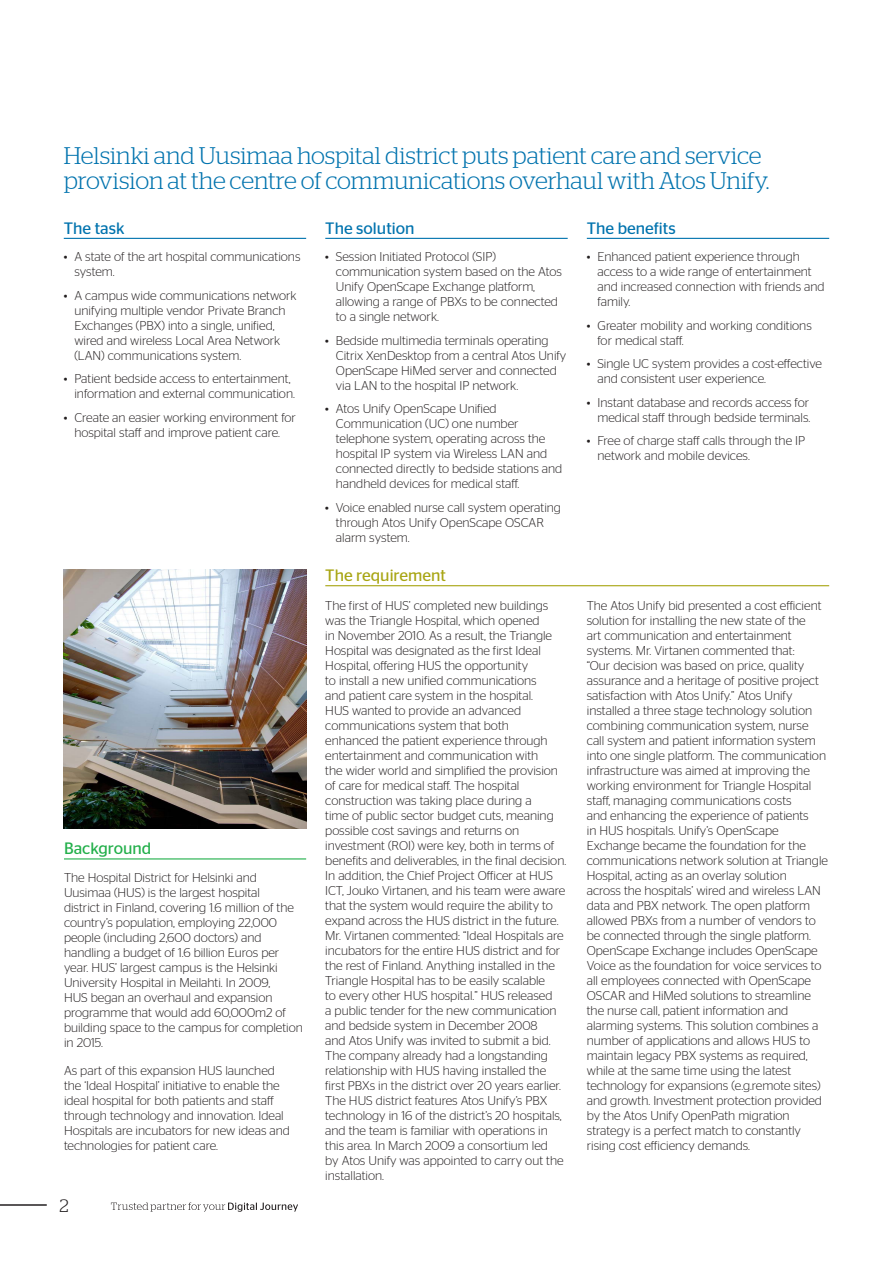
<style>
.page{position:relative;width:893px;height:1263px;background:#fff}
.page>*{position:absolute;margin:0;border:0;box-sizing:border-box;transform-origin:0 0}
.t1{font:300 24px/25.5px "Stag";color:#0073ae}
.Page_numbering{font:300 18px "Stag";color:#231f20}
.Chapter_Title{font:16.5px "Stag Sans";color:#0073ae}
.Chapter_Title-2{font:16.5px "Stag Sans";color:#a8a513}
.Chapter_Title-3{font:16.5px "Stag Sans";color:#22af4a}
.Body_Copy{font:300 12.75px/15px "Stag Sans";color:#231f20}
</style>
<div class="page">
<hr style="left:325px;top:238px;width:243px;height:1px;background:#0073ae">
<hr style="left:64px;top:238px;width:242px;height:1px;background:#0073ae">
<hr style="left:587px;top:238px;width:242px;height:1px;background:#0073ae">
<hr style="left:0;top:1204px;width:47px;height:2px;background:#231f20">
<svg style="left:111px;top:1202px;width:187px;height:10px"></svg>
<hr style="left:325px;top:585px;width:504px;height:1px;background:#a8a513">
<img style="left:64px;top:570px;width:242px;height:259px">
<hr style="left:64px;top:858px;width:242px;height:1px;background:#22af4a">
<p class="t1" style="left:64px;top:142px;width:707px">Helsinki and Uusimaa hospital district puts patient care and service provision at the centre of communications overhaul with Atos Unify.</p>
<p class="Chapter_Title" style="left:64px;top:218px;width:62px">The task</p>
<p class="Body_Copy" style="left:74px;top:249px;width:228px;text-indent:-11px">• A state of the art hospital communications system.</p>
<p class="Body_Copy" style="left:74px;top:288px;width:224px;text-indent:-11px">• A campus wide communications network unifying multiple vendor Private Branch Exchanges (PBX) into a single, unified, wired and wireless Local Area Network (LAN) communications system.</p>
<p class="Body_Copy" style="left:74px;top:371px;width:222px;text-indent:-11px">• Patient bedside access to entertainment, information and external communication.</p>
<p class="Body_Copy" style="left:64px;top:410px;width:234px;text-align:center">• Create an easier working environment for hospital staff and improve patient care.</p>
<p class="Chapter_Title-3" style="left:64px;top:839px;width:89px">Background</p>
<p class="Body_Copy" style="left:64px;top:870px;width:240px">The Hospital District for Helsinki and Uusimaa (HUS) is the largest hospital<br>district in Finland, covering 1.6 million of the country’s population, employing 22,000 people (including 2,600 doctors) and handling a budget of 1.6 billion Euros per year. HUS’ largest campus is the Helsinki University Hospital in Meilahti. In 2009,<br>HUS began an overhaul and expansion programme that would add 60,000m2 of building space to the campus for completion in 2015.</p>
<p class="Body_Copy" style="left:64px;top:1062px;width:227px">As part of this expansion HUS launched the ‘Ideal Hospital’ initiative to enable the ideal hospital for both patients and staff through technology and innovation. Ideal Hospitals are incubators for new ideas and technologies for patient care.</p>
<p class="Page_numbering" style="left:60px;top:1196px;width:11px">2</p>
<p class="Chapter_Title" style="left:325px;top:218px;width:91px">The solution</p>
<p class="Body_Copy" style="left:336px;top:249px;width:227px;text-indent:-11px">• Session Initiated Protocol (SIP) communication system based on the Atos Unify OpenScape Exchange platform, allowing a range of PBXs to be connected to a single network.</p>
<p class="Body_Copy" style="left:336px;top:333px;width:232px;text-indent:-11px">• Bedside multimedia terminals operating Citrix XenDesktop from a central Atos Unify OpenScape HiMed server and connected via LAN to the hospital IP network.</p>
<p class="Body_Copy" style="left:336px;top:401px;width:228px;text-indent:-11px">• Atos Unify OpenScape Unified Communication (UC) one number telephone system, operating across the hospital IP system via Wireless LAN and connected directly to bedside stations and handheld devices for medical staff.</p>
<p class="Body_Copy" style="left:336px;top:500px;width:227px;text-indent:-11px">• Voice enabled nurse call system operating through Atos Unify OpenScape OSCAR alarm system.</p>
<p class="Chapter_Title-2" style="left:325px;top:566px;width:122px">The requirement</p>
<p class="Chapter_Title" style="left:587px;top:218px;width:90px">The benefits</p>
<p class="Body_Copy" style="left:597px;top:249px;width:229px;text-indent:-11px">• Enhanced patient experience through access to a wide range of entertainment and increased connection with friends and family.</p>
<p class="Body_Copy" style="left:597px;top:318px;width:216px;text-indent:-11px">• Greater mobility and working conditions for medical staff.</p>
<p class="Body_Copy" style="left:597px;top:356px;width:226px;text-indent:-11px">• Single UC system provides a cost-effective and consistent user experience.</p>
<p class="Body_Copy" style="left:587px;top:395px;width:225px;text-align:right">• Instant database and records access for medical staff through bedside terminals.</p>
<p class="Body_Copy" style="left:597px;top:433px;width:209px;text-indent:-11px">• Free of charge staff calls through the IP network and mobile devices.</p>
<p class="Body_Copy" style="left:325px;top:598px;width:242px">The first of HUS’ completed new buildings was the Triangle Hospital, which opened<br>in November 2010. As a result, the Triangle Hospital was designated as the first Ideal Hospital, offering HUS the opportunity<br>to install a new unified communications<br>and patient care system in the hospital.<br>HUS wanted to provide an advanced communications system that both<br>enhanced the patient experience through entertainment and communication with<br>the wider world and simplified the provision of care for medical staff. The hospital construction was taking place during a<br>time of public sector budget cuts, meaning possible cost savings and returns on investment (ROI) were key, both in terms of benefits and deliverables, in the final decision.<br>In addition, the Chief Project Officer at HUS ICT, Jouko Virtanen, and his team were aware that the system would require the ability to expand across the HUS district in the future.<br>Mr. Virtanen commented: “Ideal Hospitals are incubators for the entire HUS district and for the rest of Finland. Anything installed in the Triangle Hospital has to be easily scalable<br>to every other HUS hospital.” HUS released<br>a public tender for the new communication and bedside system in December 2008<br>and Atos Unify was invited to submit a bid.<br>The company already had a longstanding relationship with HUS having installed the first PBXs in the district over 20 years earlier.<br>The HUS district features Atos Unify’s PBX technology in 16 of the district’s 20 hospitals, and the team is familiar with operations in this area. In March 2009 a consortium led<br>by Atos Unify was appointed to carry out the installation.</p>
<p class="Body_Copy" style="left:587px;top:598px;width:243px">The Atos Unify bid presented a cost efficient solution for installing the new state of the<br>art communication and entertainment systems. Mr. Virtanen commented that:<br>“Our decision was based on price, quality assurance and a heritage of positive project satisfaction with Atos Unify.” Atos Unify installed a three stage technology solution combining communication system, nurse call system and patient information system into one single platform. The communication infrastructure was aimed at improving the working environment for Triangle Hospital staff, managing communications costs<br>and enhancing the experience of patients<br>in HUS hospitals. Unify’s OpenScape Exchange became the foundation for the communications network solution at Triangle Hospital, acting as an overlay solution<br>across the hospitals’ wired and wireless LAN data and PBX network. The open platform allowed PBXs from a number of vendors to be connected through the single platform.<br>OpenScape Exchange includes OpenScape Voice as the foundation for voice services to all employees connected with OpenScape OSCAR and HiMed solutions to streamline the nurse call, patient information and alarming systems. This solution combines a number of applications and allows HUS to maintain legacy PBX systems as required, while at the same time using the latest technology for expansions (e.g.remote sites) and growth. Investment protection provided by the Atos Unify OpenPath migration strategy is a perfect match to constantly rising cost efficiency demands.</p>
</div>
